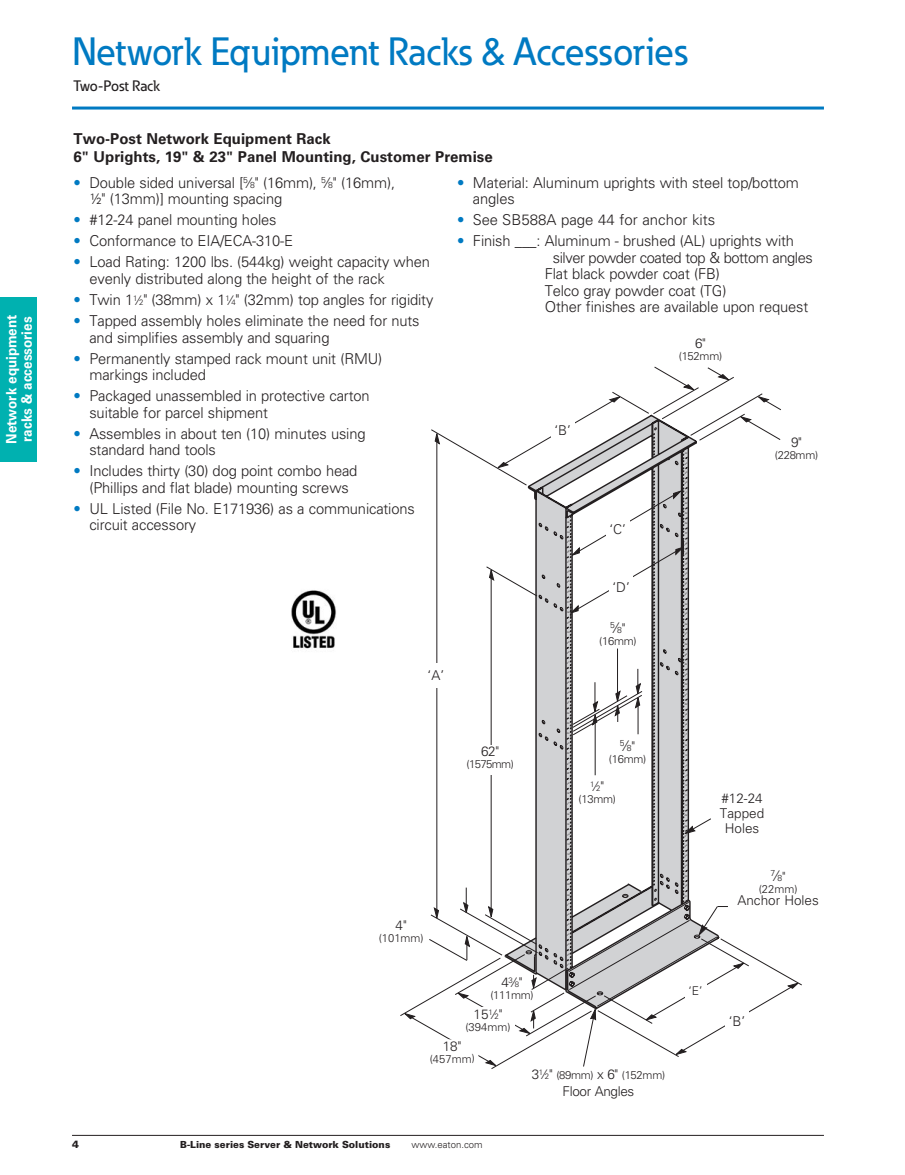
<style>
.page{position:relative;width:905px;height:1175px;background:#fff}
.page>*{position:absolute;margin:0;border:0;box-sizing:border-box;transform-origin:0 0}
.t1{font:500 39px "Eaton";color:#007ac2}
.Bul__Body_10_11_3{font:300 15px/16.5px "Univers LT Std";letter-spacing:-.01em;color:#231f20}
.Subhead_Bold_10_12{font:700 15px "Univers LT Std";color:#231f20}
.Bul__Body_10_11_3-2{font:300 15px "Univers LT Std";letter-spacing:-.03em;color:#231f20}
.Subhead_Bold_10_12_N{font:700 15px "Univers LT Std";color:#231f20}
.t2{font:500 15px "Eaton";color:#231f20}
.t3{font:700 14.25px/15px "Univers LT Std";color:#fff;scale:.94 1}
.t4{font:300 13.5px/15px "Univers LT Std";color:#231f20;text-align:center}
.t5{font:300 13.5px "Univers LT Std";letter-spacing:-.025em;color:#231f20}
.t6{font:300 13.35px "Univers LT Std";color:#231f20}
.t7{font:300 12px "Univers LT Std";color:#231f20}
.t8{font:300 11.25px "Univers LT Std";letter-spacing:-.025em;color:#231f20}
.t9{font:900 10.5px "Univers LT Std";color:#231f20}
.t10{font:900 9.75px "Univers LT Std";color:#231f20}
.t11{font:300 9.75px "Univers LT Std";color:#231f20}
.t12{font:300 8.7px "Univers LT Std";color:#231f20}
.t13{font:300 7.8px "Univers LT Std";color:#231f20}
.s1{color:#007ac2}
.s2{font-size:8.7px}
.s3{font-size:13.5px}
.s4{font-size:7.8px}
.s5{font-size:15px}
.s6{font-size:12.75px}
</style>
<div class="page">
<div style="left:0;top:297px;width:36px;height:164px;background:#00b1b0"></div>
<svg style="left:72px;top:106px;width:752px;height:4px;background:#3f9ad1"></svg>
<hr style="left:72px;top:1135px;width:752px;height:1px;background:#231f20">
<img style="left:291px;top:590px;width:45px;height:59px">
<svg style="left:403px;top:366px;width:399px;height:703px"></svg>
<p class="t3" style="left:4px;top:444px;width:139px;rotate:-90deg">Network equipment racks &amp; accessories</p>
<h1 class="t1" style="left:72px;top:28px;width:617px">Network Equipment Racks &amp; Accessories</h1>
<p class="t2" style="left:73px;top:77px;width:88px">Two-Post Rack</p>
<p class="Subhead_Bold_10_12_N" style="left:74px;top:130px;width:259px">Two-Post Network Equipment Rack</p>
<p class="Subhead_Bold_10_12" style="left:74px;top:148px;width:420px">6" Uprights, 19" &amp; 23" Panel Mounting, Customer Premise</p>
<p class="Bul__Body_10_11_3" style="left:89px;top:174px;width:307px;text-indent:-16px"><span class="s1">•</span> Double sided universal [<sup>5</sup>⁄<span class="s2">8</span>" (16mm), <sup>5</sup>⁄<span class="s2">8</span>" (16mm),<br>1⁄2" (13mm)] mounting spacing</p>
<p class="Bul__Body_10_11_3" style="left:74px;top:212px;width:204px"><span class="s1">•</span> #12-24 panel mounting holes</p>
<p class="Bul__Body_10_11_3" style="left:74px;top:233px;width:221px"><span class="s1">•</span> Conformance to EIA/ECA-310-E</p>
<p class="Bul__Body_10_11_3" style="left:89px;top:254px;width:342px;text-indent:-16px"><span class="s1">•</span> Load Rating: 1200 lbs. (544kg) weight capacity when evenly distributed along the height of the rack</p>
<p class="Bul__Body_10_11_3" style="left:73px;top:291px;width:361px"><span class="s1">•</span> Twin 1<sup>1</sup><span class="s3">⁄</span><span class="s4">2</span>" (38mm) x 1<sup>1</sup><span class="s3">⁄</span><span class="s4">4</span>" (32mm) top angles for rigidity</p>
<p class="Bul__Body_10_11_3" style="left:89px;top:312px;width:331px;text-indent:-16px"><span class="s1">•</span> Tapped assembly holes eliminate the need for nuts and simplifies assembly and squaring</p>
<p class="Bul__Body_10_11_3" style="left:89px;top:350px;width:294px;text-indent:-16px"><span class="s1">•</span> Permanently stamped rack mount unit (RMU) markings included</p>
<p class="Bul__Body_10_11_3" style="left:89px;top:387px;width:282px;text-indent:-16px"><span class="s1">•</span> Packaged unassembled in protective carton suitable for parcel shipment</p>
<p class="Bul__Body_10_11_3" style="left:89px;top:425px;width:278px;text-indent:-16px"><span class="s1">•</span> Assembles in about ten (10) minutes using standard hand tools</p>
<p class="Bul__Body_10_11_3" style="left:74px;top:462px;width:285px;text-align:center"><span class="s1">•</span> Includes thirty (30) dog point combo head (Phillips and flat blade) mounting screws</p>
<p class="Bul__Body_10_11_3" style="left:89px;top:500px;width:327px;text-indent:-16px"><span class="s1">•</span> UL Listed (File No. E171936) as a communications circuit accessory</p>
<p class="Bul__Body_10_11_3" style="left:473px;top:174px;width:327px;text-indent:-16px"><span class="s1">•</span> Material: Aluminum uprights with steel top/bottom angles</p>
<p class="Bul__Body_10_11_3" style="left:457px;top:212px;width:260px"><span class="s1">•</span> See SB588A page 44 for anchor kits</p>
<p class="Bul__Body_10_11_3" style="left:457px;top:233px;width:338px"><span class="s1">•</span> Finish ___: Aluminum - brushed (AL) uprights with</p>
<p class="Bul__Body_10_11_3-2" style="left:553px;top:249px;width:261px">silver powder coated top &amp; bottom angles</p>
<p class="Bul__Body_10_11_3" style="left:544px;top:266px;width:177px">Flat black powder coat (FB)</p>
<p class="Bul__Body_10_11_3" style="left:544px;top:282px;width:183px">Telco gray powder coat (TG)</p>
<p class="Bul__Body_10_11_3" style="left:544px;top:299px;width:265px">Other finishes are available upon request</p>
<p class="t6" style="left:695px;top:335px;width:12px">6"</p>
<p class="t8" style="left:678px;top:349px;width:45px">(152mm)</p>
<p class="t4" style="left:554px;top:422px;width:18px">‘B’</p>
<p class="t4" style="left:791px;top:434px;width:12px">9"</p>
<p class="t8" style="left:774px;top:448px;width:45px">(228mm)</p>
<p class="t4" style="left:609px;top:521px;width:18px">‘C’</p>
<p class="t4" style="left:612px;top:580px;width:19px">‘D’</p>
<p class="t4" style="left:427px;top:668px;width:18px">‘A’</p>
<p class="t4" style="left:481px;top:744px;width:20px">62"</p>
<p class="t8" style="left:466px;top:757px;width:49px">(1575mm)</p>
<p class="t4" style="left:395px;top:917px;width:13px">4"</p>
<p class="t8" style="left:379px;top:930px;width:47px">(101mm)</p>
<p class="t4" style="left:501px;top:974px;width:23px">4<sup>3</sup>⁄<span class="s4">8</span>"</p>
<p class="t8" style="left:490px;top:988px;width:45px">(111mm)</p>
<p class="t4" style="left:473px;top:1006px;width:30px">15<sup>1</sup>⁄<span class="s4">2</span>"</p>
<p class="t8" style="left:465px;top:1020px;width:47px">(394mm)</p>
<p class="t8" style="left:429px;top:1052px;width:47px;rotate:-1deg">(457mm)</p>
<p class="t12" style="left:610px;top:622px;width:17px">5<span class="s5">⁄</span>8<span class="s3">"</span></p>
<p class="t8" style="left:599px;top:634px;width:39px">(16mm)</p>
<p class="t12" style="left:620px;top:740px;width:17px">5<span class="s5">⁄</span>8<span class="s3">"</span></p>
<p class="t8" style="left:609px;top:752px;width:39px">(16mm)</p>
<p class="t13" style="left:590px;top:781px;width:15px">1<span class="s3">⁄</span>2<span class="s3">"</span></p>
<p class="t8" style="left:578px;top:792px;width:39px">(13mm)</p>
<p class="t9" style="left:72px;top:1137px;width:8px">4</p>
<p class="t10" style="left:180px;top:1138px;width:212px">B-Line series Server &amp; Network Solutions</p>
<p class="t11" style="left:411px;top:1138px;width:72px">www.eaton.com</p>
<p class="t8" style="left:531px;top:1068px;width:135px"><span class="s3">3</span><sup>1</sup><span class="s3">⁄</span><span class="s4">2</span><span class="s3">"</span> (89mm) <span class="s3">x 6"</span> (152mm)</p>
<p class="t5" style="left:562px;top:1082px;width:73px">Floor Angles</p>
<p class="t4" style="left:721px;top:791px;width:43px">#12-24</p>
<p class="t4" style="left:720px;top:806px;width:46px">Tapped<br>Holes</p>
<p class="t12" style="left:770px;top:870px;width:17px">7<span class="s5">⁄</span>8<span class="s6">"</span></p>
<p class="t8" style="left:758px;top:882px;width:40px">(22mm)</p>
<p class="t4" style="left:737px;top:892px;width:83px">Anchor Holes</p>
<p class="t7" style="left:688px;top:983px;width:16px">‘E’</p>
<p class="t4" style="left:728px;top:1013px;width:18px">‘B’</p>
</div>
